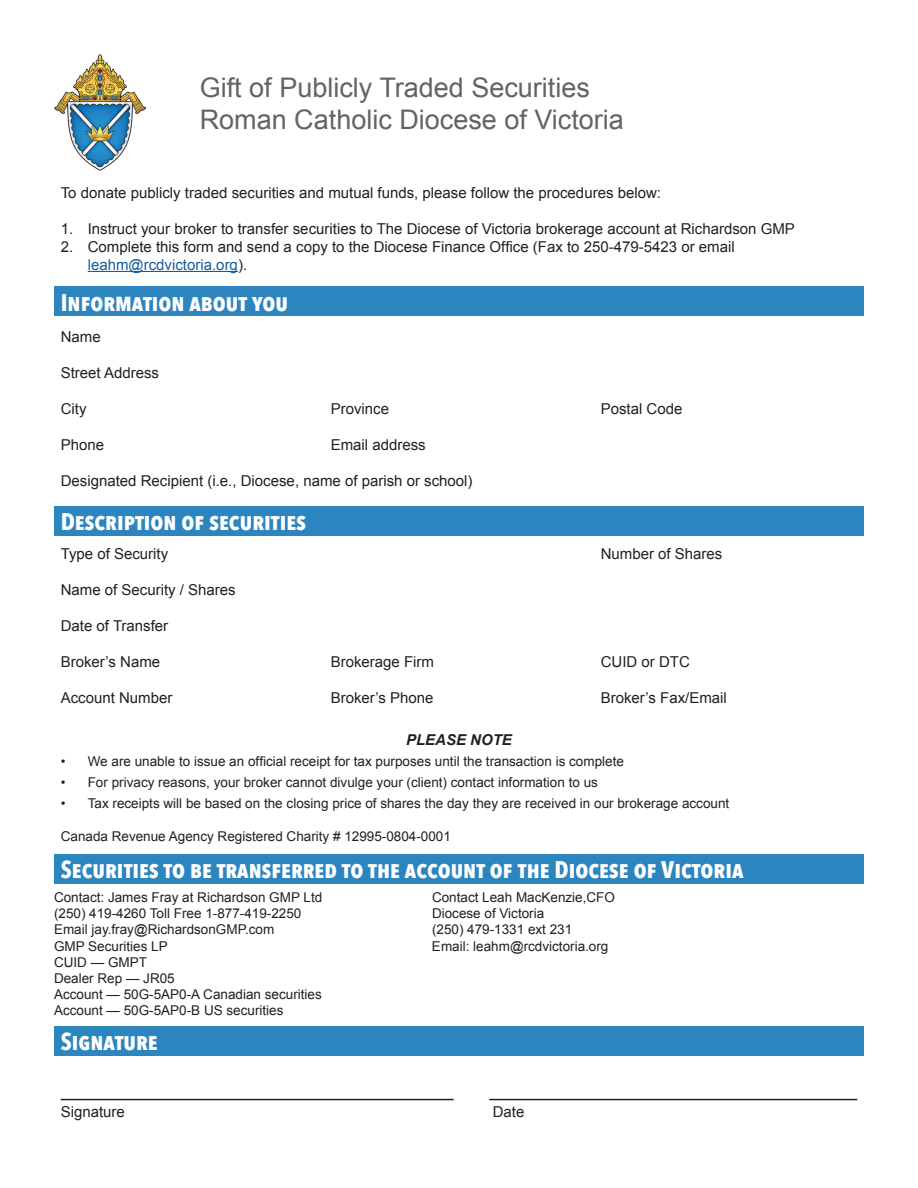
<style>
.page{position:relative;width:918px;height:1188px;background:#fff}
.page>*{position:absolute;margin:0;border:0;box-sizing:border-box;transform-origin:0 0}
.Document_Heading{font:27px "Arial";color:#636366}
.Section_Heading{font:700 24px "Avenir Next Condensed";color:#fff}
.t1{font:15px/18px "Arial";color:#231f20}
.t2{font:italic 700 15px "Arial";color:#231f20}
.t3{font:13.5px "Arial";color:#231f20}
.s1{color:#175d9e}
</style>
<div class="page">
<img style="left:54px;top:54px;width:92px;height:116px">
<hr style="left:88px;top:271px;width:150px;height:1px;background:#175d9e">
<div style="left:54px;top:287px;width:810px;height:29px;background:#2d85c0"></div>
<div style="left:54px;top:506px;width:810px;height:29px;background:#2d85c0"></div>
<div style="left:54px;top:854px;width:810px;height:30px;background:#2d85c0"></div>
<div style="left:54px;top:1026px;width:810px;height:29px;background:#2d85c0"></div>
<hr style="left:61px;top:1099px;width:393px;height:1px;background:#231f20">
<hr style="left:489px;top:1099px;width:368px;height:1px;background:#231f20">
<p class="Document_Heading" style="left:200px;top:70px;width:392px">Gift of Publicly Traded Securities</p>
<p class="Document_Heading" style="left:200px;top:102px;width:426px">Roman Catholic Diocese of Victoria</p>
<p class="t1" style="left:61px;top:184px;width:602px">To donate publicly traded securities and mutual funds, please follow the procedures below:</p>
<p class="t1" style="left:61px;top:220px;width:736px">1. Instruct your broker to transfer securities to The Diocese of Victoria brokerage account at Richardson GMP</p>
<p class="t1" style="left:88px;top:238px;width:648px;text-indent:-27px">2. Complete this form and send a copy to the Diocese Finance Office (Fax to 250-479-5423 or email <span class="s1">leahm@rcdvictoria.org</span>).</p>
<p class="Section_Heading" style="left:61px;top:288px;width:229px">Information about you</p>
<p class="t1" style="left:61px;top:328px;width:42px">Name</p>
<p class="t1" style="left:61px;top:364px;width:100px">Street Address</p>
<p class="t1" style="left:61px;top:400px;width:27px">City</p>
<p class="t1" style="left:331px;top:400px;width:60px">Province</p>
<p class="t1" style="left:601px;top:400px;width:83px">Postal Code</p>
<p class="t1" style="left:61px;top:436px;width:45px">Phone</p>
<p class="t1" style="left:331px;top:436px;width:97px">Email address</p>
<p class="t1" style="left:61px;top:472px;width:413px">Designated Recipient (i.e., Diocese, name of parish or school)</p>
<p class="Section_Heading" style="left:61px;top:507px;width:247px">Description of securities</p>
<p class="t1" style="left:61px;top:545px;width:109px">Type of Security</p>
<p class="t1" style="left:601px;top:545px;width:123px">Number of Shares</p>
<p class="t1" style="left:61px;top:581px;width:177px">Name of Security / Shares</p>
<p class="t1" style="left:61px;top:617px;width:109px">Date of Transfer</p>
<p class="t1" style="left:61px;top:653px;width:101px">Broker’s Name</p>
<p class="t1" style="left:331px;top:653px;width:105px">Brokerage Firm</p>
<p class="t1" style="left:601px;top:653px;width:91px">CUID or DTC</p>
<p class="t1" style="left:61px;top:689px;width:113px">Account Number</p>
<p class="t1" style="left:331px;top:689px;width:104px">Broker’s Phone</p>
<p class="t1" style="left:601px;top:689px;width:128px">Broker’s Fax/Email</p>
<p class="t2" style="left:406px;top:730px;width:107px">PLEASE NOTE</p>
<p class="t3" style="left:61px;top:753px;width:565px">• We are unable to issue an official receipt for tax purposes until the transaction is complete</p>
<p class="t3" style="left:61px;top:774px;width:539px">• For privacy reasons, your broker cannot divulge your (client) contact information to us</p>
<p class="t3" style="left:61px;top:795px;width:670px">• Tax receipts will be based on the closing price of shares the day they are received in our brokerage account</p>
<p class="t3" style="left:61px;top:827px;width:392px">Canada Revenue Agency Registered Charity # 12995-0804-0001</p>
<p class="Section_Heading" style="left:61px;top:855px;width:684px">Securities to be transferred to the account of the Diocese of Victoria</p>
<p class="t3" style="left:54px;top:888px;width:270px">Contact: James Fray at Richardson GMP Ltd</p>
<p class="t3" style="left:432px;top:888px;width:185px">Contact Leah MacKenzie,CFO</p>
<p class="t3" style="left:54px;top:905px;width:249px">(250) 419-4260 Toll Free 1-877-419-2250</p>
<p class="t3" style="left:432px;top:905px;width:114px">Diocese of Victoria</p>
<p class="t3" style="left:54px;top:921px;width:222px">Email jay.fray@RichardsonGMP.com</p>
<p class="t3" style="left:432px;top:921px;width:142px">(250) 479-1331 ext 231</p>
<p class="t3" style="left:54px;top:937px;width:115px">GMP Securities LP</p>
<p class="t3" style="left:432px;top:937px;width:178px">Email: leahm@rcdvictoria.org</p>
<p class="t3" style="left:54px;top:953px;width:95px">CUID — GMPT</p>
<p class="t3" style="left:54px;top:969px;width:122px">Dealer Rep — JR05</p>
<p class="t3" style="left:54px;top:986px;width:269px">Account — 50G-5AP0-A Canadian securities</p>
<p class="t3" style="left:54px;top:1002px;width:231px">Account — 50G-5AP0-B US securities</p>
<p class="Section_Heading" style="left:61px;top:1027px;width:98px">Signature</p>
<p class="t1" style="left:61px;top:1103px;width:66px">Signature</p>
<p class="t1" style="left:493px;top:1103px;width:33px">Date</p>
</div>
